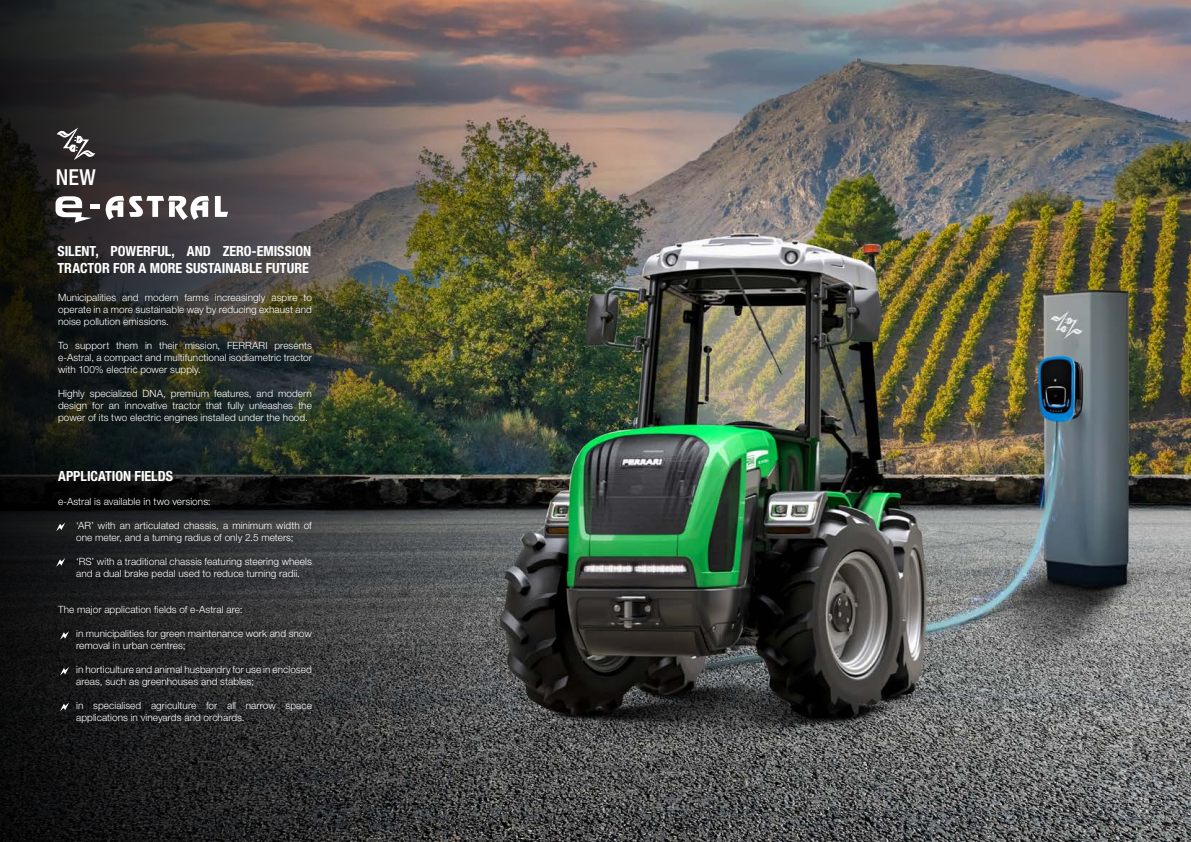
<style>
.page{position:relative;width:1191px;height:842px;background:#fff}
.page>*{position:absolute;margin:0;border:0;box-sizing:border-box;transform-origin:0 0}
.t1{font:500 condensed 22px "Helvetica Neue LTW1 G";color:#fff}
.t2{font:700 condensed 14px/16.8px "Helvetica Neue LT Std";color:#fff}
.t3{font:300 10px/12px "Helvetica Neue LT Std";letter-spacing:.005em;color:#fff}
</style>
<div class="page">
<img style="left:603px;top:0;width:588px;height:842px">
<img style="left:0;top:0;width:603px;height:842px">
<svg style="left:57px;top:128px;width:38px;height:32px"></svg>
<hr style="left:90px;top:205px;width:10px;height:4px;background:#fff">
<svg style="left:56px;top:196px;width:36px;height:27px"></svg>
<svg style="left:106px;top:196px;width:103px;height:24px"></svg>
<svg style="left:215px;top:196px;width:13px;height:21px"></svg>
<svg style="left:56px;top:522px;width:9px;height:9px"></svg>
<svg style="left:56px;top:558px;width:9px;height:9px"></svg>
<svg style="left:60px;top:631px;width:9px;height:9px"></svg>
<svg style="left:60px;top:667px;width:9px;height:8px"></svg>
<svg style="left:60px;top:702px;width:9px;height:9px"></svg>
<h1 class="t1" style="left:56px;top:164px;width:41px">NEW</h1>
<h2 class="t2" style="left:57px;top:242px;width:255px">SILENT, POWERFUL, AND ZERO-EMISSION<br>TRACTOR FOR A MORE SUSTAINABLE FUTURE</h2>
<p class="t3" style="left:58px;top:291px;width:255px;text-align:justify">Municipalities and modern farms increasingly aspire to operate in a more sustainable way by reducing exhaust and noise pollution emissions.</p>
<p class="t3" style="left:58px;top:339px;width:255px;text-align:justify">To support them in their mission, FERRARI presents e-Astral, a compact and multifunctional isodiametric tractor with 100% electric power supply.</p>
<p class="t3" style="left:58px;top:387px;width:255px;text-align:justify">Highly specialized DNA, premium features, and modern design for an innovative tractor that fully unleashes the power of its two electric engines installed under the hood.</p>
<h2 class="t2" style="left:58px;top:468px;width:116px">APPLICATION FIELDS</h2>
<p class="t3" style="left:58px;top:495px;width:154px">e-Astral is available in two versions:</p>
<p class="t3" style="left:76px;top:519px;width:237px">‘AR’ with an articulated chassis, a minimum width of one meter, and a turning radius of only 2.5 meters;</p>
<p class="t3" style="left:76px;top:555px;width:237px">‘RS’ with a traditional chassis featuring steering wheels and a dual brake pedal used to reduce turning radii.</p>
<p class="t3" style="left:58px;top:603px;width:186px">The major application fields of e-Astral are:</p>
<p class="t3" style="left:76px;top:627px;width:237px">in municipalities for green maintenance work and snow removal in urban centres;</p>
<p class="t3" style="left:76px;top:663px;width:237px">in horticulture and animal husbandry for use in enclosed areas, such as greenhouses and stables;</p>
<p class="t3" style="left:76px;top:699px;width:237px">in specialised agriculture for all narrow space applications in vineyards and orchards.</p>
</div>
